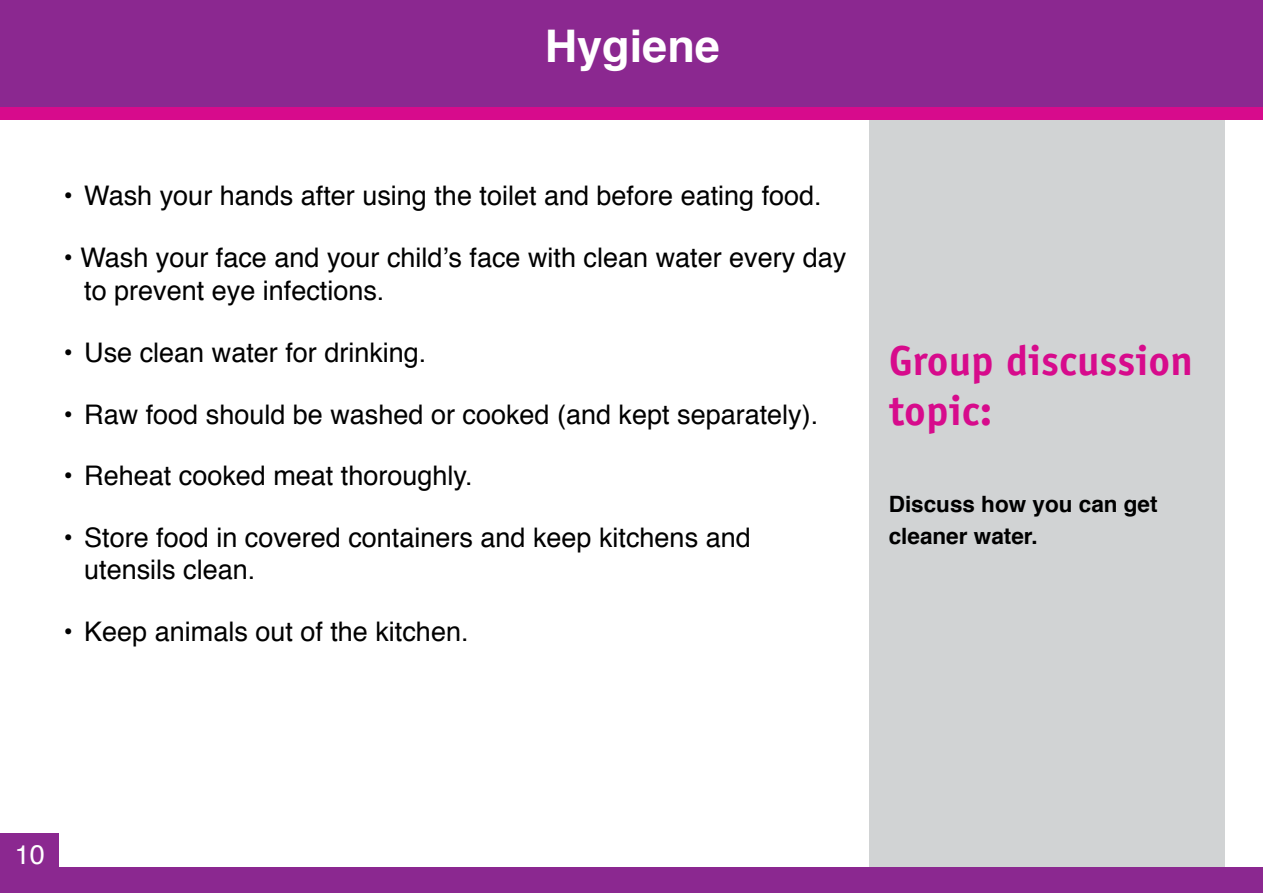
<style>
.page{position:relative;width:1263px;height:893px;background:#fff}
.page>*{position:absolute;margin:0;border:0;box-sizing:border-box;transform-origin:0 0}
.t1{font:700 45px "Helvetica";color:#fff}
.t2{font:700 42px/50.4px "Officina Sans";color:#d70b8c}
.t3{font:27px/32.4px "Helvetica";color:#000}
.t4{font:27px "Helvetica";color:#fff}
.t5{font:700 22.5px/32.8px "Helvetica";color:#000}
</style>
<div class="page">
<div style="left:869px;top:44px;width:356px;height:849px;background:#d1d3d4"></div>
<div style="left:0;top:0;width:1263px;height:119px;background:#d70b8c"></div>
<div style="left:0;top:0;width:1263px;height:106px;background:#8b2890"></div>
<div style="left:0;top:867px;width:1263px;height:26px;background:#8b2890"></div>
<div style="left:0;top:833px;width:58px;height:60px;background:#8b2890"></div>
<h1 class="t1" style="left:545px;top:10px;width:177px">Hygiene</h1>
<p class="t3" style="left:63px;top:180px;width:760px">• Wash your hands after using the toilet and before eating food.</p>
<p class="t3" style="left:84px;top:242px;width:763px;text-indent:-21px">• Wash your face and your child’s face with clean water every day to prevent eye infections.</p>
<p class="t3" style="left:63px;top:337px;width:364px">• Use clean water for drinking.</p>
<p class="t3" style="left:63px;top:399px;width:756px">• Raw food should be washed or cooked (and kept separately).</p>
<p class="t3" style="left:63px;top:461px;width:411px">• Reheat cooked meat thoroughly.</p>
<p class="t3" style="left:84px;top:523px;width:668px;line-height:32px;text-indent:-21px">• Store food in covered containers and keep kitchens and utensils clean.</p>
<p class="t3" style="left:63px;top:616px;width:407px">• Keep animals out of the kitchen.</p>
<h2 class="t2" style="left:889px;top:335px;width:306px">Group discussion topic:</h2>
<p class="t5" style="left:889px;top:488px;width:270px">Discuss how you can get cleaner water.</p>
<p class="t4" style="left:15px;top:834px;width:32px">10</p>
</div>
